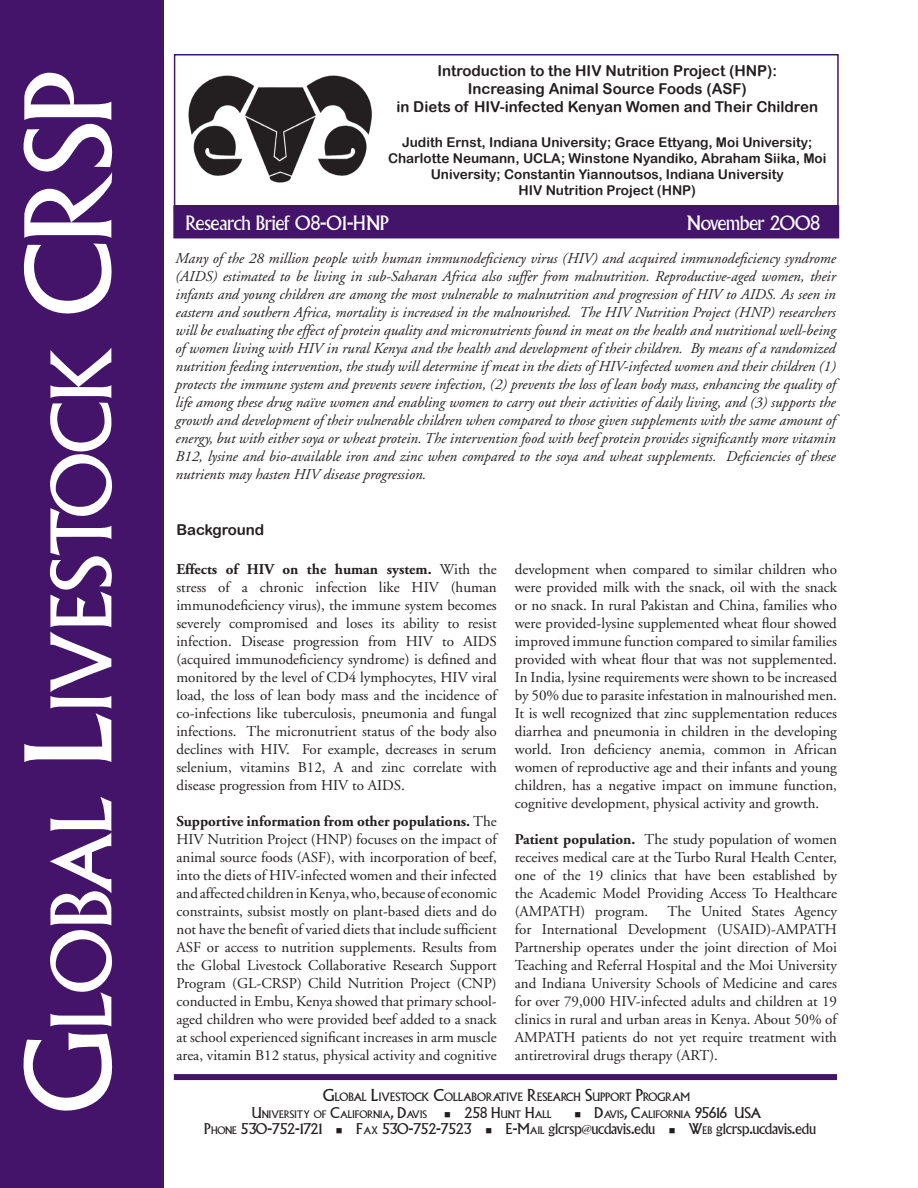
<style>
.page{position:relative;width:918px;height:1188px;background:#fff}
.page>*{position:absolute;margin:0;border:0;box-sizing:border-box;transform-origin:0 0}
.t1{font:108px "Furioso";color:#fff}
.t2{font:75.6px "Furioso";letter-spacing:-.015em;color:#fff}
.t3{font:18px "Furioso";color:#fff}
.t4{font:15px/18px "Adobe Garamond";color:#231f20;text-align:justify}
.t5{font:italic 15px/18px "Adobe Garamond";color:#231f20;text-align:justify}
.t6{font:15px/18px "Arial Rounded MT Bold";color:#231f20;text-align:center}
.t7{font:13.5px/16.2px "Arial Rounded MT Bold";color:#231f20;text-align:center}
.t8{font:13.5px "Furioso";color:#231f20}
.t9{font:10.5px "Furioso";color:#231f20}
.t10{font:9.45px "Furioso";color:#231f20}
.s1{font-size:108px}
.s2{font-weight:700}
.s3{font-size:15px}
.s4{font-size:13.5px}
.s5{font-style:inherit}
.s6{font-size:9.45px}
.s7{font-family:"Adobe Garamond"}
</style>
<div class="page">
<div style="left:174px;top:206px;width:665px;height:32px;background:#44146b"></div>
<div style="left:0;top:0;width:164px;height:1188px;background:#44146b"></div>
<div style="left:174px;top:1074px;width:663px;height:6px;background:#44146b"></div>
<div style="left:174px;top:54px;width:665px;height:157px;border:2px solid #44146b"></div>
<img style="left:188px;top:75px;width:184px;height:108px">
<h2 class="t2" style="left:34px;top:1029px;width:965px;rotate:-90deg">LOBAL <span class="s1">L</span>IVESTOCK <span class="s1">CRSP</span></h2>
<h1 class="t1" style="left:1px;top:1112px;width:86px;rotate:-90deg">G</h1>
<p class="t6" style="left:396px;top:62px;width:423px">Introduction to the HIV Nutrition Project (HNP):<br>Increasing Animal Source Foods (ASF)<br>in Diets of HIV-infected Kenyan Women and Their Children</p>
<p class="t7" style="left:388px;top:134px;width:440px">Judith Ernst, Indiana University; Grace Ettyang, Moi University; Charlotte Neumann, UCLA; Winstone Nyandiko, Abraham Siika, Moi University; Constantin Yiannoutsos, Indiana University<br>HIV Nutrition Project (HNP)</p>
<p class="t3" style="left:186px;top:211px;width:205px">Research Brief 08-01-HNP</p>
<p class="t3" style="left:687px;top:211px;width:135px">November 2008</p>
<p class="t5" style="left:176px;top:250px;width:662px">Many of the 28 million people with human immunodeficiency virus (HIV) and acquired immunodeficiency syndrome (AIDS) estimated to be living in sub-Saharan Africa also suffer from malnutrition. Reproductive-aged women, their infants and young children are among the most vulnerable to malnutrition and progression of HIV to AIDS. As seen in eastern and southern Africa, mortality is increased in the malnourished. The HIV Nutrition Project (HNP) researchers will be evaluating the effect of protein quality and micronutrients found in meat on the health and nutritional well-being of women living with HIV in rural Kenya and the health and development of their children. By means of a randomized nutrition feeding intervention, the study will determine if meat in the diets of HIV-infected women and their children (1) protects the immune system and prevents severe infection, (2) prevents the loss of lean body mass, enhancing the quality of life among these drug naïve women and enabling women to carry out their activities of daily living, and (3) supports the growth and development of their vulnerable children when compared to those given supplements with the same amount of energy, but with either soya or wheat protein. The intervention food with beef protein provides significantly more vitamin B12, lysine and bio-available iron and zinc when compared to the soya and wheat supplements. Deficiencies of these nutrients may hasten HIV disease progression.</p>
<p class="t6" style="left:176px;top:520px;width:89px">Background</p>
<p class="t4" style="left:176px;top:561px;width:322px"><span class="s2">Effects of HIV on the human system.</span> With the stress of a chronic infection like HIV (human immunodeficiency virus), the immune system becomes severely compromised and loses its ability to resist infection. Disease progression from HIV to AIDS (acquired immunodeficiency syndrome) is defined and monitored by the level of CD4 lymphocytes, HIV viral load, the loss of lean body mass and the incidence of co-infections like tuberculosis, pneumonia and fungal infections. The micronutrient status of the body also declines with HIV. For example, decreases in serum selenium, vitamins B12, A and zinc correlate with disease progression from HIV to AIDS.</p>
<p class="t4" style="left:176px;top:813px;width:322px"><span class="s2">Supportive information from other populations.</span> The HIV Nutrition Project (HNP) focuses on the impact of animal source foods (ASF), with incorporation of beef, into the diets of HIV-infected women and their infected and affected children in Kenya, who, because of economic constraints, subsist mostly on plant-based diets and do not have the benefit of varied diets that include sufficient ASF or access to nutrition supplements. Results from the Global Livestock Collaborative Research Support Program (GL-CRSP) Child Nutrition Project (CNP) conducted in Embu, Kenya showed that primary school&shy;aged children who were provided beef added to a snack at school experienced significant increases in arm muscle area, vitamin B12 status, physical activity and cognitive</p>
<p class="t4" style="left:515px;top:561px;width:324px">development when compared to similar children who were provided milk with the snack, oil with the snack or no snack. In rural Pakistan and China, families who were provided-lysine supplemented wheat flour showed improved immune function compared to similar families provided with wheat flour that was not supplemented.<br>In India, lysine requirements were shown to be increased by 50% due to parasite infestation in malnourished men.<br>It is well recognized that zinc supplementation reduces diarrhea and pneumonia in children in the developing world. Iron deficiency anemia, common in African women of reproductive age and their infants and young children, has a negative impact on immune function, cognitive development, physical activity and growth.</p>
<p class="t4" style="left:515px;top:831px;width:324px"><span class="s2">Patient population.</span> The study population of women receives medical care at the Turbo Rural Health Center, one of the 19 clinics that have been established by the Academic Model Providing Access To Healthcare (AMPATH) program.</p>
<p class="t4" style="left:515px;top:903px;width:324px;text-indent:153px">The United States Agency for International Development (USAID)-AMPATH Partnership operates under the joint direction of Moi Teaching and Referral Hospital and the Moi University and Indiana University Schools of Medicine and cares for over 79,000 HIV-infected adults and children at 19 clinics in rural and urban areas in Kenya. About 50% of AMPATH patients do not yet require treatment with antiretroviral drugs therapy (ART).</p>
<p class="t9" style="left:323px;top:1091px;width:368px"><span class="s3">G</span>LOBAL <span class="s3">L</span>IVESTOCK <span class="s3">C</span>OLLABORATIVE <span class="s3">R</span>ESEARCH <span class="s3">S</span>UPPORT <span class="s3">P</span>ROGRAM</p>
<p class="t10" style="left:252px;top:1108px;width:177px"><span class="s4">U</span>NIVERSITY OF <span class="s4">C</span>ALIFORNIA<span class="s4">, D</span>AVIS</p>
<p class="t10" style="left:444px;top:1108px;width:109px">■ <span class="s4">258 H</span>UNT <span class="s4">H</span>ALL</p>
<p class="t10" style="left:574px;top:1108px;width:170px">■ <span class="s4">D</span>AVIS<span class="s4">, C</span>ALIFORNIA <span class="s4">95616 USA</span></p>
<p class="t8" style="left:205px;top:1120px;width:613px"><span class="s5">P</span><span class="s6">HONE</span> <span class="s5">530-752-1721</span> ■ <span class="s5">F</span><span class="s6">AX</span> <span class="s5">530-752-7523</span> ■ <span class="s5">E-M</span><span class="s6">AIL</span> glcrsp<span class="s7">@</span>ucdavis.edu ■ <span class="s5">W</span><span class="s6">EB</span> glcrsp.ucdavis.edu</p>
</div>
